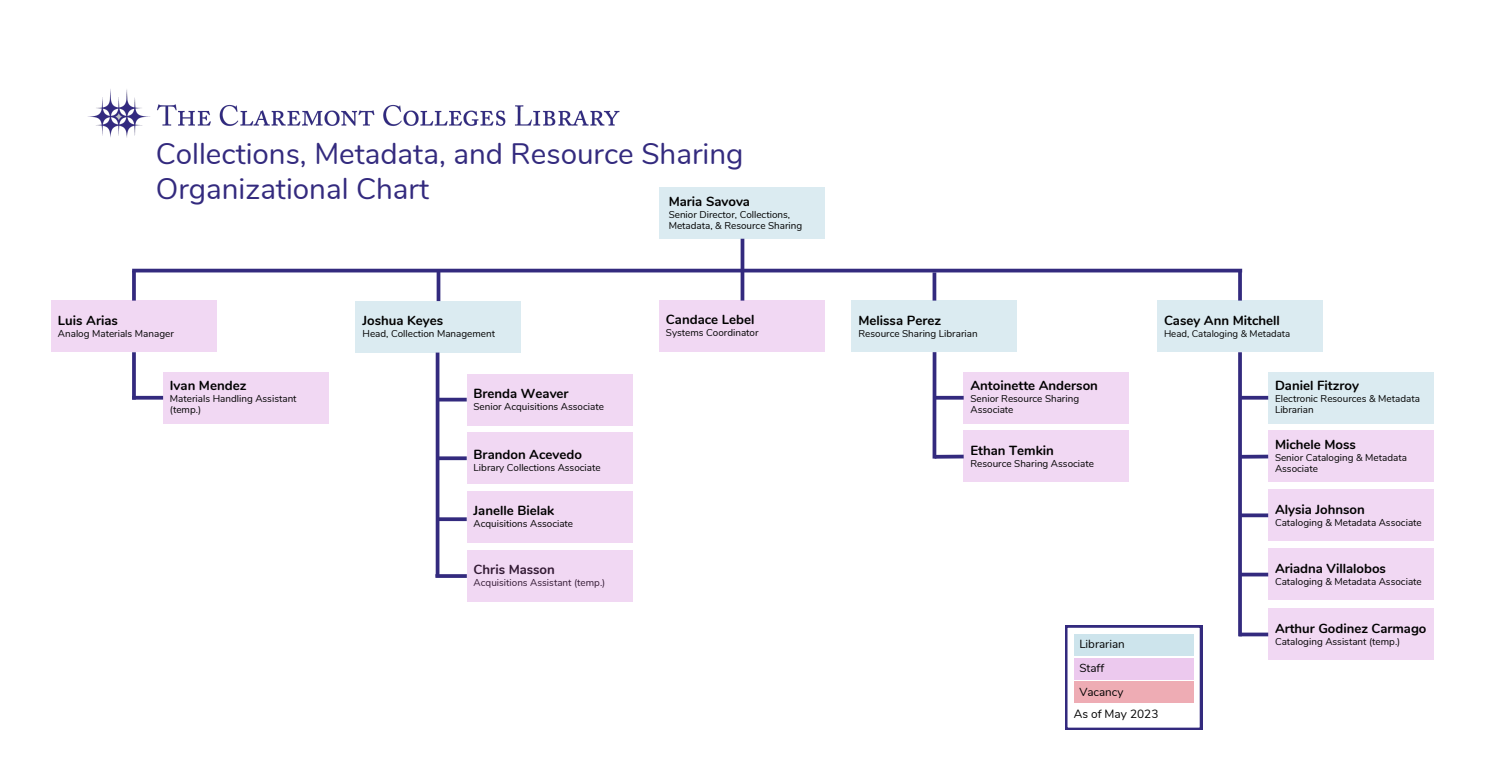
<style>
.page{position:relative;width:1485px;height:765px;background:#fff}
.page>*{position:absolute;margin:0;border:0;box-sizing:border-box;transform-origin:0 0}
.t1{font:29.56px/35.2px "Nunito";color:#332a7e}
.t2{font:700 13.19px "Nunito";color:#000}
.t3{font:700 13.12px "Nunito";color:#000}
.t4{font:11.88px "Nunito";color:#000}
.t5{font:11.62px/23.6px "Nunito";color:#000}
.t6{font:9.88px/11.1px "Nunito";color:#000}
.t7{font:9.62px "Nunito";color:#000}
</style>
<div class="page">
<img style="left:88px;top:89px;width:532px;height:49px">
<div style="left:660px;top:187px;width:165px;height:51px;background:#dbebf1"></div>
<div style="left:660px;top:300px;width:165px;height:52px;background:#f1d8f3"></div>
<hr style="left:741px;top:239px;width:3px;height:62px;background:#332a7e">
<hr style="left:132px;top:269px;width:1110px;height:3px;background:#332a7e">
<div style="left:356px;top:301px;width:165px;height:51px;background:#dbebf1"></div>
<hr style="left:437px;top:271px;width:3px;height:30px;background:#332a7e">
<hr style="left:436px;top:353px;width:3px;height:224px;background:#332a7e">
<div style="left:467px;top:374px;width:165px;height:51px;background:#f1d8f3"></div>
<div style="left:467px;top:492px;width:165px;height:51px;background:#f1d8f3"></div>
<div style="left:467px;top:433px;width:165px;height:51px;background:#f1d8f3"></div>
<svg style="left:439px;top:398px;width:28px;height:4px"></svg>
<svg style="left:439px;top:456px;width:28px;height:4px"></svg>
<svg style="left:439px;top:517px;width:28px;height:4px"></svg>
<div style="left:467px;top:550px;width:165px;height:52px;background:#f1d8f3"></div>
<svg style="left:435px;top:574px;width:32px;height:4px"></svg>
<div style="left:51px;top:301px;width:166px;height:51px;background:#f1d8f3"></div>
<div style="left:163px;top:372px;width:166px;height:51px;background:#f1d8f3"></div>
<svg style="left:132px;top:272px;width:4px;height:29px"></svg>
<svg style="left:132px;top:352px;width:4px;height:44px"></svg>
<svg style="left:132px;top:396px;width:31px;height:4px"></svg>
<div style="left:1157px;top:301px;width:166px;height:51px;background:#dbebf1"></div>
<div style="left:1268px;top:490px;width:166px;height:51px;background:#f1d8f3"></div>
<div style="left:1268px;top:431px;width:166px;height:51px;background:#f1d8f3"></div>
<div style="left:1268px;top:372px;width:166px;height:51px;background:#dbebf1"></div>
<svg style="left:1238px;top:272px;width:4px;height:29px"></svg>
<svg style="left:1238px;top:352px;width:4px;height:284px"></svg>
<svg style="left:1239px;top:396px;width:29px;height:4px"></svg>
<svg style="left:1238px;top:453px;width:31px;height:8px"></svg>
<svg style="left:1239px;top:513px;width:29px;height:4px"></svg>
<div style="left:1268px;top:549px;width:166px;height:51px;background:#f1d8f3"></div>
<hr style="left:1239px;top:573px;width:29px;height:3px;background:#332a7e">
<div style="left:1268px;top:609px;width:166px;height:51px;background:#f1d8f3"></div>
<hr style="left:1239px;top:633px;width:29px;height:3px;background:#332a7e">
<div style="left:852px;top:301px;width:165px;height:51px;background:#dbebf1"></div>
<div style="left:964px;top:372px;width:165px;height:51px;background:#f1d8f3"></div>
<hr style="left:933px;top:272px;width:3px;height:29px;background:#332a7e">
<div style="left:964px;top:431px;width:165px;height:51px;background:#f1d8f3"></div>
<hr style="left:933px;top:352px;width:3px;height:107px;background:#332a7e">
<svg style="left:936px;top:396px;width:28px;height:4px"></svg>
<svg style="left:932px;top:453px;width:32px;height:8px"></svg>
<svg style="left:1065px;top:625px;width:137px;height:105px"></svg>
<div style="left:1074px;top:634px;width:119px;height:22px;background:#cde4ec"></div>
<div style="left:1074px;top:658px;width:119px;height:21px;background:#ecc9ee"></div>
<div style="left:1074px;top:681px;width:119px;height:22px;background:#eeacb4"></div>
<h1 class="t1" style="left:156px;top:136px;width:589px">Collections, Metadata, and Resource Sharing<br>Organizational Chart</h1>
<h2 class="t2" style="left:669px;top:192px;width:83px">Maria Savova</h2>
<p class="t6" style="left:669px;top:209px;width:135px">Senior Director, Collections,<br>Metadata, &amp; Resource Sharing</p>
<h2 class="t2" style="left:58px;top:311px;width:61px">Luis Arias</h2>
<p class="t6" style="left:58px;top:328px;width:117px">Analog Materials Manager</p>
<h2 class="t2" style="left:170px;top:377px;width:78px">Ivan Mendez</h2>
<p class="t6" style="left:170px;top:394px;width:128px">Materials Handling Assistant (temp.)</p>
<h2 class="t2" style="left:363px;top:312px;width:82px">Joshua Keyes</h2>
<p class="t6" style="left:363px;top:328px;width:134px">Head, Collection Management</p>
<h2 class="t2" style="left:474px;top:385px;width:97px">Brenda Weaver</h2>
<p class="t6" style="left:474px;top:401px;width:132px">Senior Acquisitions Associate</p>
<h2 class="t2" style="left:474px;top:446px;width:110px">Brandon Acevedo</h2>
<p class="t6" style="left:474px;top:462px;width:129px">Library Collections Associate</p>
<h2 class="t2" style="left:474px;top:502px;width:82px">Janelle Bielak</h2>
<p class="t6" style="left:474px;top:519px;width:101px">Acquisitions Associate</p>
<h2 class="t2" style="left:474px;top:561px;width:83px">Chris Masson</h2>
<p class="t6" style="left:474px;top:578px;width:133px">Acquisitions Assistant (temp.)</p>
<h2 class="t2" style="left:666px;top:311px;width:90px">Candace Lebel</h2>
<p class="t6" style="left:666px;top:328px;width:94px">Systems Coordinator</p>
<h2 class="t2" style="left:858px;top:311px;width:84px">Melissa Perez</h2>
<p class="t6" style="left:858px;top:328px;width:121px">Resource Sharing Librarian</p>
<h2 class="t2" style="left:970px;top:377px;width:129px">Antoinette Anderson</h2>
<p class="t6" style="left:970px;top:393px;width:110px">Senior Resource Sharing<br>Associate</p>
<h2 class="t2" style="left:970px;top:441px;width:85px">Ethan Temkin</h2>
<p class="t6" style="left:970px;top:458px;width:125px">Resource Sharing Associate</p>
<p class="t5" style="left:1079px;top:633px;width:47px">Librarian</p>
<p class="t5" style="left:1079px;top:656px;width:46px">Staff<br>Vacancy</p>
<h2 class="t2" style="left:1164px;top:312px;width:117px">Casey Ann Mitchell</h2>
<p class="t7" style="left:1164px;top:327px;width:128px">Head, Cataloging &amp; Metadata</p>
<h2 class="t2" style="left:1275px;top:377px;width:86px">Daniel Fitzroy</h2>
<p class="t6" style="left:1275px;top:394px;width:146px">Electronic Resources &amp; Metadata<br>Librarian</p>
<h2 class="t2" style="left:1275px;top:436px;width:82px">Michele Moss</h2>
<p class="t6" style="left:1275px;top:452px;width:134px">Senior Cataloging &amp; Metadata<br>Associate</p>
<h2 class="t2" style="left:1275px;top:500px;width:91px">Alysia Johnson</h2>
<p class="t6" style="left:1275px;top:517px;width:148px">Cataloging &amp; Metadata Associate</p>
<h2 class="t2" style="left:1275px;top:559px;width:113px">Ariadna Villalobos</h2>
<p class="t6" style="left:1275px;top:576px;width:148px">Cataloging &amp; Metadata Associate</p>
<h3 class="t3" style="left:1275px;top:619px;width:153px">Arthur Godinez Carmago</h3>
<p class="t6" style="left:1275px;top:636px;width:127px">Cataloging Assistant (temp.)</p>
<p class="t4" style="left:1074px;top:706px;width:86px">As of May 2023</p>
</div>
